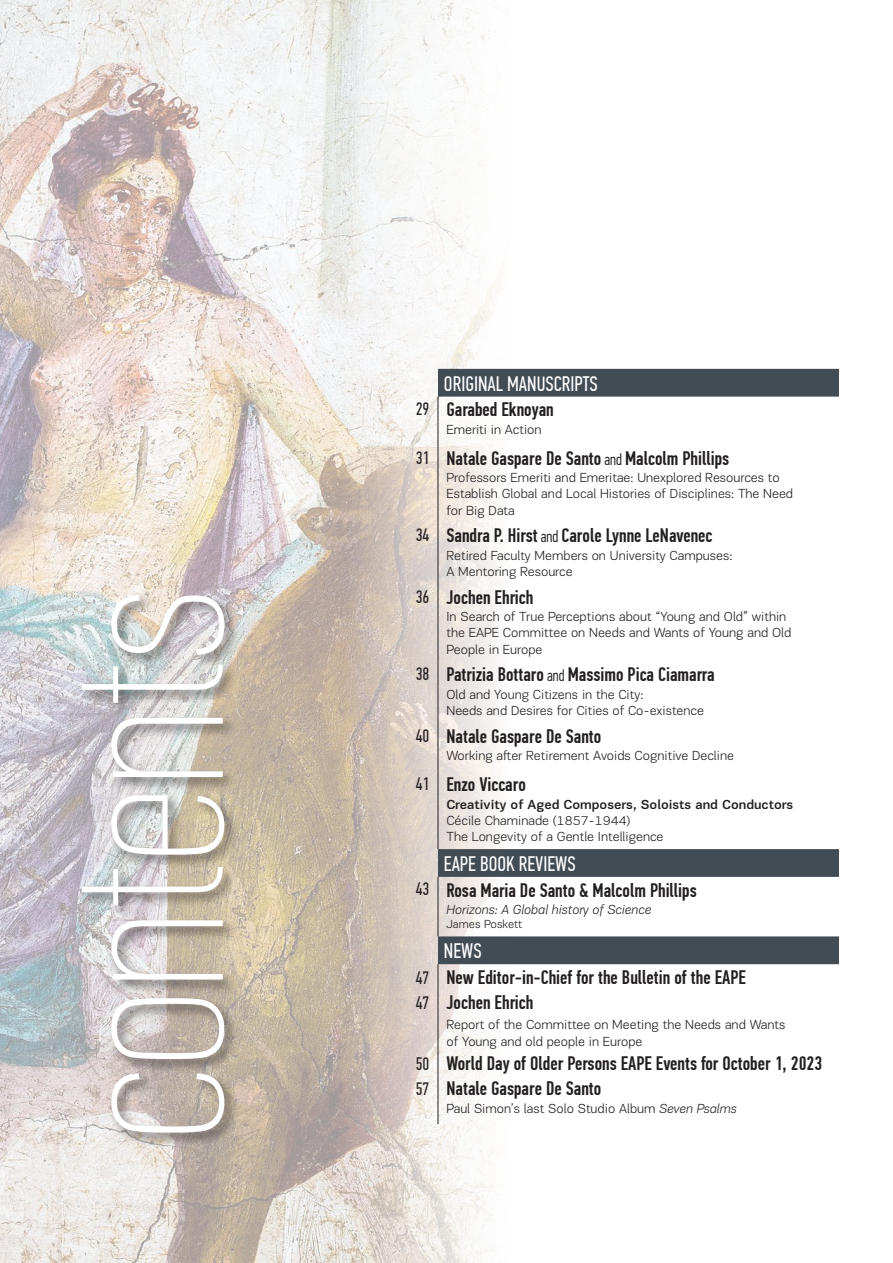
<style>
.page{position:relative;width:893px;height:1263px;background:#fff}
.page>*{position:absolute;margin:0;border:0;box-sizing:border-box;transform-origin:0 0}
.t1{font:225px "PF Din Text Comp Pro X Thin";color:#fff}
.t2{font:21px "PF Din Text Comp Pro";color:#fff}
.t3{font:500 19.5px "PF Din Text Comp Pro";color:#231f20}
.t4{font:18px "PF Din Text Comp Pro";color:#231f20}
.t5{font:300 13.5px/16.2px "PF Encore Sans Pro";color:#231f20}
.t6{font:500 13.5px "PF Encore Sans Pro";color:#231f20}
.t7{font:italic 300 13.5px "PF Encore Sans Pro";color:#231f20}
.t8{font:300 12px "PF Encore Sans Pro";color:#231f20}
.s1{font-weight:300;font-size:16.5px}
.s2{font-style:italic}
</style>
<div class="page">
<img style="left:0;top:0;width:677px;height:1263px">
<svg style="left:438px;top:369px;width:401px;height:595px"></svg>
<svg style="left:438px;top:397px;width:1px;height:73px"></svg>
<hr style="left:438px;top:470px;width:1px;height:53px;background:#231f20">
<svg style="left:438px;top:523px;width:1px;height:24px"></svg>
<hr style="left:438px;top:547px;width:1px;height:37px;background:#231f20">
<svg style="left:438px;top:584px;width:1px;height:25px"></svg>
<hr style="left:438px;top:609px;width:1px;height:53px;background:#231f20">
<svg style="left:438px;top:662px;width:1px;height:24px"></svg>
<hr style="left:438px;top:686px;width:1px;height:37px;background:#231f20">
<svg style="left:438px;top:723px;width:1px;height:73px"></svg>
<hr style="left:438px;top:796px;width:1px;height:53px;background:#231f20">
<svg style="left:438px;top:877px;width:1px;height:25px"></svg>
<hr style="left:438px;top:902px;width:1px;height:34px;background:#231f20">
<svg style="left:438px;top:964px;width:1px;height:50px"></svg>
<hr style="left:438px;top:1014px;width:1px;height:37px;background:#231f20">
<svg style="left:438px;top:1051px;width:1px;height:73px"></svg>
<div style="left:79px;top:592px;width:160px;height:556px;background:#231f20;opacity:.6"></div>
<p class="t1" style="left:17px;top:1140px;width:553px;rotate:-90deg">contents</p>
<p class="t2" style="left:444px;top:371px;width:155px">ORIGINAL MANUSCRIPTS</p>
<p class="t4" style="left:416px;top:399px;width:15px">29</p>
<p class="t3" style="left:446px;top:398px;width:109px">Garabed Eknoyan</p>
<p class="t5" style="left:446px;top:421px;width:97px">Emeriti in Action</p>
<p class="t4" style="left:416px;top:447px;width:15px">31</p>
<p class="t3" style="left:446px;top:447px;width:284px">Natale Gaspare De Santo <span class="s1">and</span> Malcolm Phillips</p>
<p class="t5" style="left:446px;top:470px;width:348px">Professors Emeriti and Emeritae: Unexplored Resources to<br>Establish Global and Local Histories of Disciplines: The Need for Big Data</p>
<p class="t4" style="left:416px;top:525px;width:15px">34</p>
<p class="t3" style="left:446px;top:524px;width:268px">Sandra P. Hirst <span class="s1">and</span> Carole Lynne LeNavenec</p>
<p class="t5" style="left:446px;top:547px;width:287px">Retired Faculty Members on University Campuses:</p>
<p class="t5" style="left:446px;top:563px;width:128px">A Mentoring Resource</p>
<p class="t4" style="left:416px;top:586px;width:15px">36</p>
<p class="t3" style="left:446px;top:586px;width:88px">Jochen Ehrich</p>
<p class="t5" style="left:446px;top:608px;width:346px">In Search of True Perceptions about “Young and Old” within the EAPE Committee on Needs and Wants of Young and Old<br>People in Europe</p>
<p class="t4" style="left:416px;top:664px;width:15px">38</p>
<p class="t3" style="left:446px;top:663px;width:270px">Patrizia Bottaro <span class="s1">and</span> Massimo Pica Ciamarra</p>
<p class="t5" style="left:446px;top:686px;width:198px">Old and Young Citizens in the City:</p>
<p class="t5" style="left:446px;top:702px;width:259px">Needs and Desires for Cities of Co-existence</p>
<p class="t4" style="left:416px;top:725px;width:15px">40</p>
<p class="t3" style="left:446px;top:725px;width:156px">Natale Gaspare De Santo</p>
<p class="t5" style="left:446px;top:747px;width:289px">Working after Retirement Avoids Cognitive Decline</p>
<p class="t4" style="left:416px;top:774px;width:15px">41</p>
<p class="t3" style="left:446px;top:773px;width:81px">Enzo Viccaro</p>
<p class="t6" style="left:446px;top:796px;width:348px">Creativity of Aged Composers, Soloists and Conductors</p>
<p class="t5" style="left:446px;top:812px;width:186px">Cécile Chaminade (1857-1944)</p>
<p class="t5" style="left:446px;top:828px;width:219px">The Longevity of a Gentle Intelligence</p>
<p class="t2" style="left:444px;top:852px;width:133px">EAPE BOOK REVIEWS</p>
<p class="t4" style="left:416px;top:879px;width:15px">43</p>
<p class="t3" style="left:446px;top:878px;width:252px">Rosa Maria De Santo &amp; Malcolm Phillips</p>
<p class="t7" style="left:446px;top:901px;width:207px">Horizons: A Global history of Science</p>
<p class="t8" style="left:446px;top:917px;width:77px">James Poskett</p>
<p class="t2" style="left:444px;top:939px;width:39px">NEWS</p>
<p class="t4" style="left:416px;top:967px;width:15px">47</p>
<p class="t3" style="left:446px;top:966px;width:301px">New Editor-in-Chief for the Bulletin of the EAPE</p>
<p class="t4" style="left:416px;top:992px;width:15px">47</p>
<p class="t3" style="left:446px;top:991px;width:88px">Jochen Ehrich</p>
<p class="t5" style="left:446px;top:1016px;width:340px">Report of the Committee on Meeting the Needs and Wants of Young and old people in Europe</p>
<p class="t4" style="left:416px;top:1054px;width:15px">50</p>
<p class="t3" style="left:446px;top:1052px;width:377px">World Day of Older Persons EAPE Events for October 1, 2023</p>
<p class="t4" style="left:416px;top:1079px;width:15px">57</p>
<p class="t3" style="left:446px;top:1077px;width:156px">Natale Gaspare De Santo</p>
<p class="t5" style="left:446px;top:1100px;width:292px">Paul Simon’s last Solo Studio Album <span class="s2">Seven Psalms</span></p>
</div>
